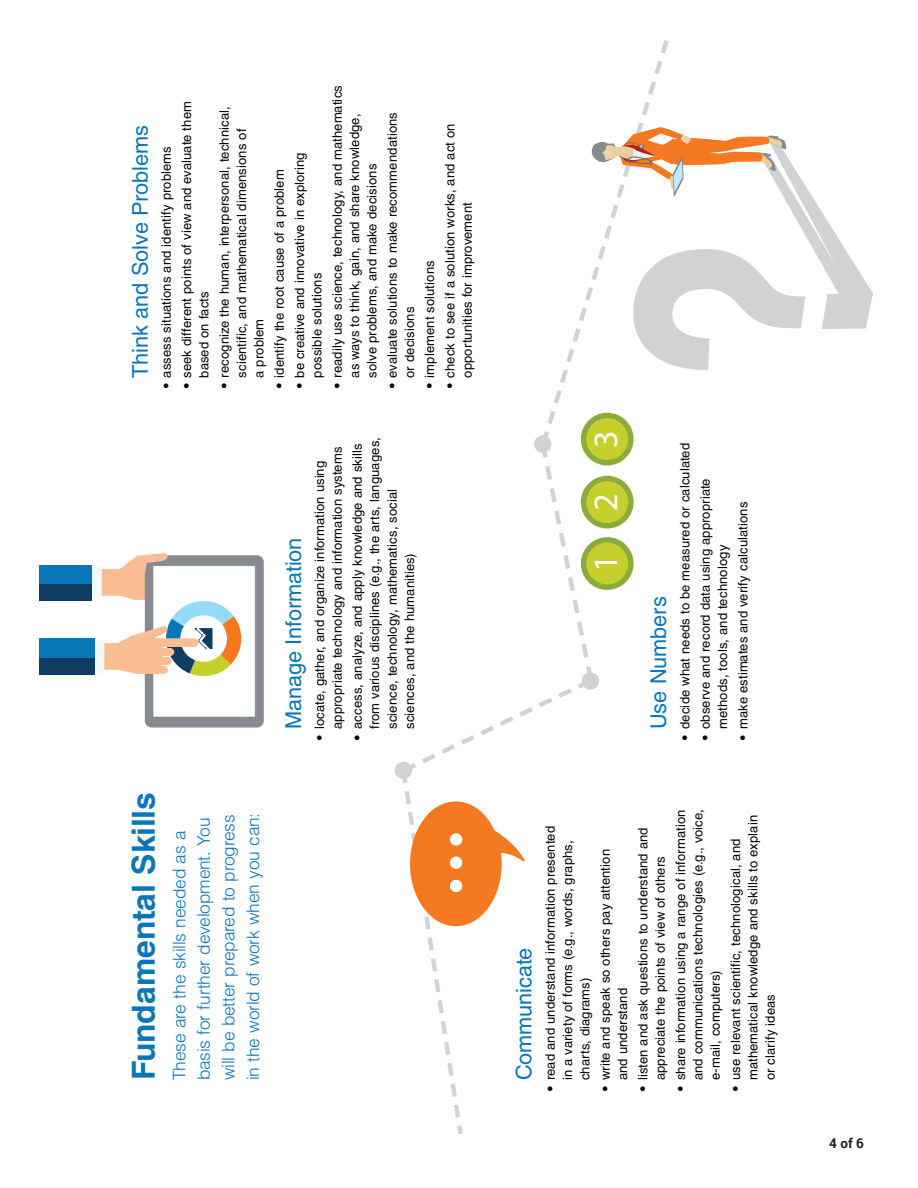
<style>
.page{position:relative;width:918px;height:1188px;background:#fff}
.page>*{position:absolute;margin:0;border:0;box-sizing:border-box;transform-origin:0 0}
.t1{font:34.2px "Myriad Pro";color:#fff}
.t2{font:700 31.8px "Helvetica LT Std";letter-spacing:-.005em;color:#0876b8}
.t3{font:21.75px "Helvetica LT Std";letter-spacing:-.005em;color:#0876b8}
.t4{font:300 17.4px/24.6px "Helvetica LT Std";letter-spacing:-.01em;color:#0876b8}
.t5{font:700 13.5px "Roboto";color:#231f20}
.t6{font:13.05px/17.4px "Helvetica LT Std";letter-spacing:.01em;color:#040503}
.s1{font-weight:300}
</style>
<div class="page">
<div style="left:395px;top:762px;width:17px;height:17px;background:#d1d2d3;border-radius:50%"></div>
<div style="left:582px;top:672px;width:17px;height:18px;background:#d1d2d3;border-radius:50%"></div>
<div style="left:534px;top:435px;width:17px;height:18px;background:#dbdcdd;border-radius:50%"></div>
<svg style="left:538px;top:40px;width:131px;height:399px"></svg>
<svg style="left:398px;top:439px;width:198px;height:695px"></svg>
<div style="left:450px;top:833px;width:12px;height:13px;background:#fff;border-radius:50%"></div>
<div style="left:450px;top:857px;width:12px;height:12px;background:#fff;border-radius:50%"></div>
<div style="left:450px;top:880px;width:12px;height:12px;background:#fff;border-radius:50%"></div>
<div style="left:145px;top:555px;width:119px;height:173px;background:#878b90;border-radius:7px"></div>
<svg style="left:39px;top:553px;width:216px;height:164px"></svg>
<div style="left:39px;top:639px;width:56px;height:36px;background:#0e3c63"></div>
<div style="left:39px;top:639px;width:56px;height:19px;background:#0876b7"></div>
<div style="left:584px;top:540px;width:47px;height:47px;background:#c7cf2d;border-radius:50%"></div>
<div style="left:581px;top:537px;width:53px;height:53px;border:5px solid #8bab3d;border-radius:50%"></div>
<div style="left:584px;top:478px;width:47px;height:48px;background:#c7cf2d;border-radius:50%"></div>
<div style="left:581px;top:476px;width:53px;height:53px;border:5px solid #8bab3d;border-radius:50%"></div>
<div style="left:584px;top:415px;width:47px;height:48px;background:#c7cf2d;border-radius:50%"></div>
<div style="left:581px;top:413px;width:53px;height:52px;border:5px solid #8bab3d;border-radius:50%"></div>
<svg style="left:591px;top:127px;width:282px;height:243px"></svg>
<h3 class="t3" style="left:127px;top:378px;width:254px;rotate:-90deg">Think and Solve Problems</h3>
<p class="t6" style="left:158px;top:389px;width:245px;rotate:-90deg"><span class="s1">•</span> assess situations and identify problems</p>
<p class="t6" style="left:178px;top:378px;width:278px;text-indent:-12px;rotate:-90deg"><span class="s1">•</span> seek different points of view and evaluate them based on facts</p>
<p class="t6" style="left:215px;top:378px;width:273px;text-indent:-12px;rotate:-90deg"><span class="s1">•</span> recognize the human, interpersonal, technical, scientific, and mathematical dimensions of<br>a problem</p>
<p class="t6" style="left:270px;top:389px;width:222px;rotate:-90deg"><span class="s1">•</span> identify the root cause of a problem</p>
<p class="t6" style="left:291px;top:378px;width:227px;text-indent:-12px;rotate:-90deg"><span class="s1">•</span> be creative and innovative in exploring possible solutions</p>
<p class="t6" style="left:328px;top:378px;width:294px;text-indent:-12px;rotate:-90deg"><span class="s1">•</span> readily use science, technology, and mathematics as ways to think, gain, and share knowledge, solve problems, and make decisions</p>
<p class="t6" style="left:383px;top:378px;width:267px;text-indent:-12px;rotate:-90deg"><span class="s1">•</span> evaluate solutions to make recommendations or decisions</p>
<p class="t6" style="left:421px;top:389px;width:130px;rotate:-90deg"><span class="s1">•</span> implement solutions</p>
<p class="t6" style="left:441px;top:378px;width:256px;text-indent:-12px;rotate:-90deg"><span class="s1">•</span> check to see if a solution works, and act on opportunities for improvement</p>
<h3 class="t3" style="left:281px;top:729px;width:193px;rotate:-90deg">Manage Information</h3>
<p class="t6" style="left:311px;top:729px;width:284px;text-indent:-12px;rotate:-90deg"><span class="s1">•</span> locate, gather, and organize information using appropriate technology and information systems</p>
<p class="t6" style="left:349px;top:729px;width:293px;text-indent:-12px;rotate:-90deg"><span class="s1">•</span> access, analyze, and apply knowledge and skills from various disciplines (e.g., the arts, languages, science, technology, mathematics, social sciences, and the humanities)</p>
<h2 class="t2" style="left:124px;top:1080px;width:289px;rotate:-90deg">Fundamental Skills</h2>
<h3 class="t4" style="left:167px;top:1080px;width:269px;rotate:-90deg">These are the skills needed as a basis for further development. You will be better prepared to progress in the world of work when you can:</h3>
<h1 class="t1" style="left:585px;top:448px;width:19px;rotate:-90deg">3</h1>
<h1 class="t1" style="left:585px;top:511px;width:19px;rotate:-90deg">2</h1>
<h1 class="t1" style="left:585px;top:572px;width:19px;rotate:-90deg">1</h1>
<h3 class="t3" style="left:646px;top:729px;width:134px;rotate:-90deg">Use Numbers</h3>
<p class="t6" style="left:676px;top:741px;width:299px;rotate:-90deg"><span class="s1">•</span> decide what needs to be measured or calculated</p>
<p class="t6" style="left:696px;top:729px;width:252px;text-indent:-12px;rotate:-90deg"><span class="s1">•</span> observe and record data using appropriate methods, tools, and technology</p>
<p class="t6" style="left:734px;top:741px;width:240px;rotate:-90deg"><span class="s1">•</span> make estimates and verify calculations</p>
<h3 class="t3" style="left:511px;top:1080px;width:134px;rotate:-90deg">Communicate</h3>
<p class="t6" style="left:542px;top:1080px;width:256px;text-indent:-12px;rotate:-90deg"><span class="s1">•</span> read and understand information presented in a variety of forms (e.g., words, graphs, charts, diagrams)</p>
<p class="t6" style="left:597px;top:1080px;width:233px;text-indent:-12px;rotate:-90deg"><span class="s1">•</span> write and speak so others pay attention and understand</p>
<p class="t6" style="left:634px;top:1080px;width:255px;text-indent:-12px;rotate:-90deg"><span class="s1">•</span> listen and ask questions to understand and appreciate the points of view of others</p>
<p class="t6" style="left:672px;top:1080px;width:273px;text-align:justify;text-indent:-12px;rotate:-90deg"><span class="s1">•</span> share information using a range of information and communications technologies (e.g., voice, e-mail, computers)</p>
<p class="t6" style="left:727px;top:1080px;width:267px;text-indent:-12px;rotate:-90deg"><span class="s1">•</span> use relevant scientific, technological, and mathematical knowledge and skills to explain or clarify ideas</p>
<p class="t5" style="left:829px;top:1134px;width:36px">4 of 6</p>
</div>
